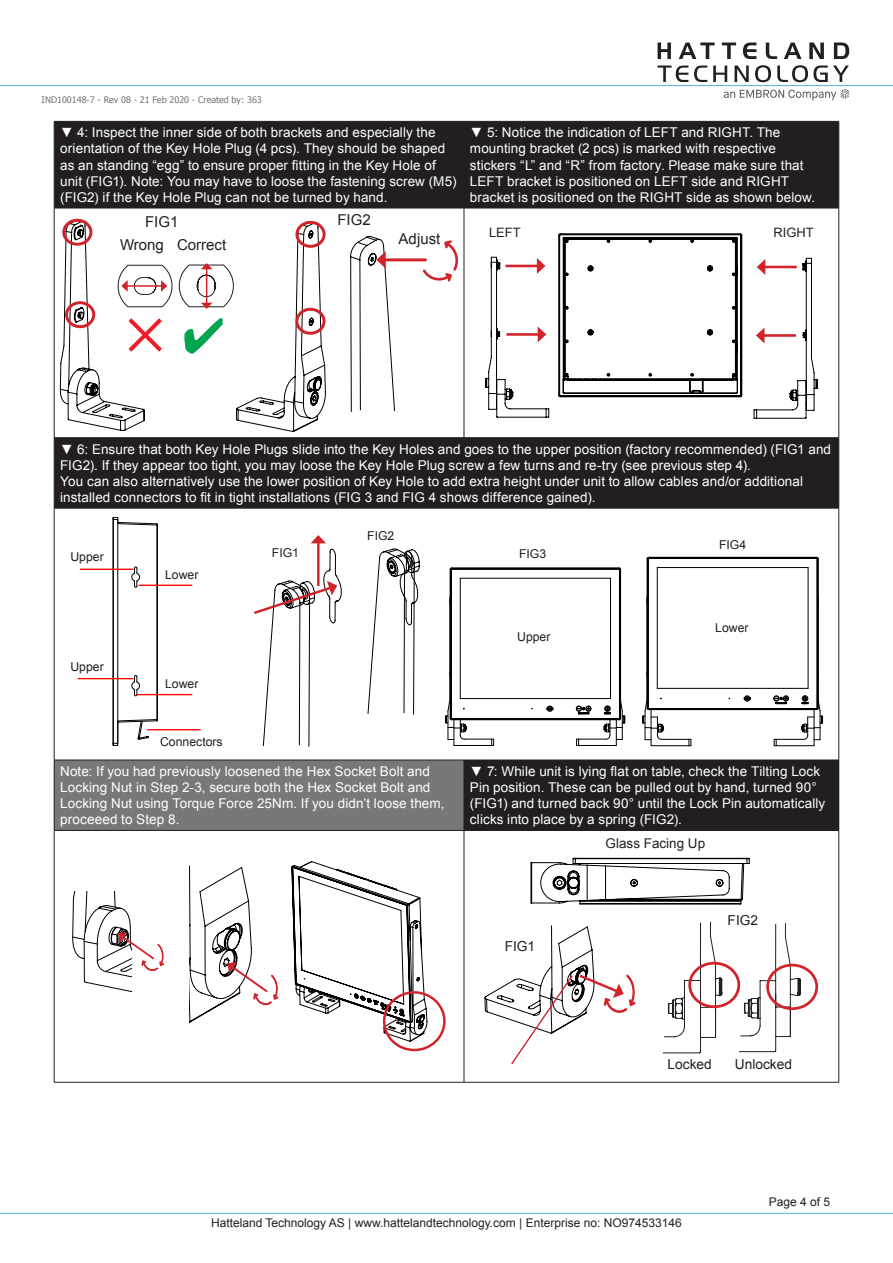
<style>
.page{position:relative;width:893px;height:1263px;background:#fff}
.page>*{position:absolute;margin:0;border:0;box-sizing:border-box;transform-origin:0 0}
.t1{font:15px "Arial";color:#231f20}
.t2{font:13.8px "Arial";color:#231f20}
.t3{font:13.5px/16.2px "Arial";letter-spacing:.005em;color:#fff}
.t4{font:13.5px "Arial";color:#231f20}
.t5{font:12.9px "Arial";color:#231f20}
.t6{font:12.3px "Arial";color:#231f20}
.t7{font:12px "Arial";color:#231f20}
.t8{font:9px "Tahoma";color:#727477}
</style>
<div class="page">
<hr style="left:0;top:1213px;width:893px;height:1px;background:#54b1d8">
<hr style="left:0;top:85px;width:893px;height:1px;background:#54b1d8">
<svg style="left:657px;top:66px;width:31px;height:16px"></svg>
<svg style="left:694px;top:66px;width:13px;height:16px"></svg>
<svg style="left:713px;top:66px;width:14px;height:16px"></svg>
<svg style="left:735px;top:66px;width:14px;height:16px"></svg>
<svg style="left:755px;top:65px;width:16px;height:17px"></svg>
<svg style="left:777px;top:65px;width:72px;height:17px"></svg>
<svg style="left:658px;top:43px;width:13px;height:16px"></svg>
<svg style="left:679px;top:43px;width:36px;height:16px"></svg>
<svg style="left:722px;top:43px;width:14px;height:16px"></svg>
<svg style="left:743px;top:43px;width:13px;height:16px"></svg>
<svg style="left:766px;top:43px;width:11px;height:16px"></svg>
<svg style="left:784px;top:43px;width:17px;height:16px"></svg>
<svg style="left:809px;top:43px;width:15px;height:16px"></svg>
<svg style="left:834px;top:43px;width:15px;height:16px"></svg>
<svg style="left:724px;top:89px;width:125px;height:11px"></svg>
<svg style="left:55px;top:122px;width:783px;height:386px;fill:#231f20"></svg>
<div style="left:54px;top:760px;width:410px;height:70px;background:#787878"></div>
<div style="left:464px;top:760px;width:375px;height:70px;background:#231f20"></div>
<hr style="left:54px;top:121px;width:410px;height:1px;background:#231f20">
<hr style="left:54px;top:122px;width:1px;height:86px;background:#231f20">
<hr style="left:464px;top:121px;width:375px;height:1px;background:#231f20">
<hr style="left:464px;top:122px;width:1px;height:86px;background:#231f20">
<hr style="left:838px;top:122px;width:1px;height:86px;background:#231f20">
<hr style="left:54px;top:208px;width:410px;height:1px;background:#231f20">
<hr style="left:54px;top:208px;width:1px;height:229px;background:#231f20">
<hr style="left:464px;top:208px;width:375px;height:1px;background:#231f20">
<hr style="left:464px;top:208px;width:1px;height:229px;background:#231f20">
<hr style="left:838px;top:208px;width:1px;height:229px;background:#231f20">
<hr style="left:54px;top:437px;width:410px;height:1px;background:#231f20">
<hr style="left:54px;top:438px;width:1px;height:70px;background:#231f20">
<hr style="left:464px;top:437px;width:375px;height:1px;background:#231f20">
<hr style="left:838px;top:438px;width:1px;height:70px;background:#231f20">
<hr style="left:54px;top:508px;width:410px;height:1px;background:#231f20">
<hr style="left:54px;top:508px;width:1px;height:252px;background:#231f20">
<hr style="left:464px;top:508px;width:375px;height:1px;background:#231f20">
<hr style="left:838px;top:508px;width:1px;height:252px;background:#231f20">
<hr style="left:54px;top:760px;width:410px;height:1px;background:#231f20">
<hr style="left:54px;top:760px;width:1px;height:70px;background:#231f20">
<hr style="left:54px;top:830px;width:410px;height:1px;background:#231f20">
<hr style="left:54px;top:831px;width:1px;height:251px;background:#231f20">
<hr style="left:464px;top:831px;width:1px;height:251px;background:#231f20">
<hr style="left:838px;top:831px;width:1px;height:251px;background:#231f20">
<hr style="left:54px;top:1082px;width:410px;height:1px;background:#231f20">
<hr style="left:464px;top:1082px;width:375px;height:1px;background:#231f20">
<hr style="left:464px;top:830px;width:375px;height:1px;background:#231f20">
<hr style="left:383px;top:258px;width:44px;height:3px;background:#d1232a">
<svg style="left:350px;top:236px;width:45px;height:176px"></svg>
<svg style="left:422px;top:240px;width:37px;height:50px"></svg>
<div style="left:62px;top:219px;width:30px;height:27px;border:3px solid #d1232a;border-radius:50%"></div>
<svg style="left:60px;top:220px;width:266px;height:212px"></svg>
<svg style="left:558px;top:233px;width:184px;height:164px"></svg>
<svg style="left:754px;top:258px;width:64px;height:161px"></svg>
<svg style="left:485px;top:257px;width:64px;height:161px"></svg>
<svg style="left:254px;top:535px;width:88px;height:212px"></svg>
<svg style="left:367px;top:548px;width:53px;height:167px"></svg>
<hr style="left:117px;top:519px;width:1px;height:224px;background:#000">
<hr style="left:113px;top:519px;width:1px;height:224px;background:#000">
<svg style="left:131px;top:675px;width:9px;height:21px"></svg>
<svg style="left:131px;top:566px;width:9px;height:22px"></svg>
<hr style="left:157px;top:525px;width:1px;height:194px;background:#000">
<svg style="left:113px;top:517px;width:45px;height:9px"></svg>
<svg style="left:113px;top:719px;width:45px;height:27px"></svg>
<hr style="left:80px;top:569px;width:54px;height:1px;background:#f00">
<hr style="left:78px;top:678px;width:56px;height:1px;background:#f00">
<hr style="left:139px;top:585px;width:53px;height:1px;background:#f00">
<hr style="left:136px;top:694px;width:56px;height:1px;background:#f00">
<hr style="left:147px;top:729px;width:54px;height:1px;background:#f00">
<hr style="left:452px;top:569px;width:167px;height:1px;background:#000">
<hr style="left:452px;top:718px;width:167px;height:1px;background:#000">
<hr style="left:460px;top:698px;width:150px;height:1px;background:#000">
<hr style="left:610px;top:578px;width:1px;height:120px;background:#000">
<hr style="left:460px;top:578px;width:1px;height:120px;background:#000">
<hr style="left:460px;top:578px;width:150px;height:1px;background:#000">
<svg style="left:547px;top:706px;width:7px;height:6px"></svg>
<hr style="left:450px;top:569px;width:1px;height:149px;background:#000">
<hr style="left:620px;top:569px;width:1px;height:149px;background:#000">
<hr style="left:452px;top:568px;width:167px;height:1px;background:#000">
<hr style="left:452px;top:719px;width:167px;height:1px;background:#000">
<hr style="left:619px;top:569px;width:1px;height:149px;background:#000">
<svg style="left:576px;top:699px;width:49px;height:47px"></svg>
<hr style="left:451px;top:569px;width:1px;height:149px;background:#000">
<svg style="left:445px;top:699px;width:49px;height:47px"></svg>
<hr style="left:657px;top:688px;width:151px;height:1px;background:#000">
<hr style="left:808px;top:567px;width:1px;height:121px;background:#000">
<hr style="left:657px;top:567px;width:1px;height:121px;background:#000">
<hr style="left:657px;top:567px;width:151px;height:1px;background:#000">
<svg style="left:744px;top:695px;width:7px;height:6px"></svg>
<hr style="left:648px;top:557px;width:169px;height:1px;background:#000">
<hr style="left:648px;top:709px;width:169px;height:1px;background:#000">
<hr style="left:647px;top:559px;width:1px;height:149px;background:#000">
<hr style="left:818px;top:559px;width:1px;height:149px;background:#000">
<hr style="left:648px;top:558px;width:169px;height:1px;background:#000">
<hr style="left:648px;top:708px;width:169px;height:1px;background:#000">
<hr style="left:817px;top:559px;width:1px;height:149px;background:#000">
<svg style="left:774px;top:696px;width:49px;height:50px"></svg>
<hr style="left:648px;top:559px;width:1px;height:149px;background:#000">
<svg style="left:642px;top:698px;width:50px;height:48px"></svg>
<svg style="left:291px;top:861px;width:136px;height:181px"></svg>
<div style="left:383px;top:991px;width:63px;height:60px;border:2px solid #d1232a;border-radius:50%"></div>
<svg style="left:72px;top:865px;width:207px;height:158px"></svg>
<svg style="left:484px;top:925px;width:152px;height:140px"></svg>
<svg style="left:663px;top:922px;width:59px;height:131px"></svg>
<svg style="left:739px;top:923px;width:62px;height:129px"></svg>
<div style="left:688px;top:962px;width:52px;height:46px;border:3px solid #d1232a;border-radius:50%"></div>
<div style="left:766px;top:964px;width:52px;height:46px;border:3px solid #d1232a;border-radius:50%"></div>
<svg style="left:531px;top:858px;width:219px;height:46px"></svg>
<p class="t8" style="left:42px;top:93px;width:222px">IND100148-7 - Rev 08 - 21 Feb 2020 - Created by: 363</p>
<p class="t3" style="left:60px;top:125px;width:398px">▼ 4: Inspect the inner side of both brackets and especially the orientation of the Key Hole Plug (4 pcs). They should be shaped as an standing “egg” to ensure proper fitting in the Key Hole of unit (FIG1). Note: You may have to loose the fastening screw (M5) (FIG2) if the Key Hole Plug can not be turned by hand.</p>
<p class="t3" style="left:470px;top:125px;width:347px">▼ 5: Notice the indication of LEFT and RIGHT. The mounting bracket (2 pcs) is marked with respective stickers “L” and “R” from factory. Please make sure that LEFT bracket is positioned on LEFT side and RIGHT bracket is positioned on the RIGHT side as shown below.</p>
<p class="t1" style="left:120px;top:235px;width:108px">Wrong Correct</p>
<p class="t1" style="left:399px;top:229px;width:43px">Adjust</p>
<p class="t1" style="left:145px;top:212px;width:35px">FIG1</p>
<p class="t1" style="left:337px;top:210px;width:35px">FIG2</p>
<p class="t5" style="left:489px;top:224px;width:33px">LEFT</p>
<p class="t5" style="left:774px;top:224px;width:42px">RIGHT</p>
<p class="t3" style="left:60px;top:441px;width:772px">▼ 6: Ensure that both Key Hole Plugs slide into the Key Holes and goes to the upper position (factory recommended) (FIG1 and FIG2). If they appear too tight, you may loose the Key Hole Plug screw a few turns and re-try (see previous step 4).<br>You can also alternatively use the lower position of Key Hole to add extra height under unit to allow cables and/or additional installed connectors to fit in tight installations (FIG 3 and FIG 4 shows difference gained).</p>
<p class="t6" style="left:70px;top:549px;width:35px">Upper</p>
<p class="t6" style="left:70px;top:659px;width:35px">Upper</p>
<p class="t6" style="left:165px;top:567px;width:35px">Lower</p>
<p class="t6" style="left:165px;top:676px;width:35px">Lower</p>
<p class="t6" style="left:160px;top:733px;width:64px">Connectors</p>
<p class="t6" style="left:272px;top:545px;width:29px">FIG1</p>
<p class="t6" style="left:367px;top:527px;width:29px">FIG2</p>
<p class="t6" style="left:519px;top:546px;width:29px">FIG3</p>
<p class="t6" style="left:517px;top:628px;width:35px">Upper</p>
<p class="t6" style="left:719px;top:536px;width:29px">FIG4</p>
<p class="t6" style="left:715px;top:620px;width:35px">Lower</p>
<p class="t3" style="left:60px;top:763px;width:386px">Note: If you had previously loosened the Hex Socket Bolt and Locking Nut in Step 2-3, secure both the Hex Socket Bolt and Locking Nut using Torque Force 25Nm. If you didn’t loose them, proceeed to Step 8.</p>
<p class="t3" style="left:470px;top:763px;width:357px">▼ 7: While unit is lying flat on table, check the Tilting Lock Pin position. These can be pulled out by hand, turned 90° (FIG1) and turned back 90° until the Lock Pin automatically clicks into place by a spring (FIG2).</p>
<p class="t2" style="left:505px;top:937px;width:32px">FIG1</p>
<p class="t4" style="left:606px;top:834px;width:101px">Glass Facing Up</p>
<p class="t2" style="left:728px;top:911px;width:32px">FIG2</p>
<p class="t2" style="left:668px;top:1055px;width:46px">Locked</p>
<p class="t2" style="left:735px;top:1055px;width:59px">Unlocked</p>
<p class="t7" style="left:769px;top:1194px;width:63px">Page 4 of 5</p>
<p class="t7" style="left:211px;top:1215px;width:472px">Hatteland Technology AS | www.hattelandtechnology.com | Enterprise no: NO974533146</p>
</div>
